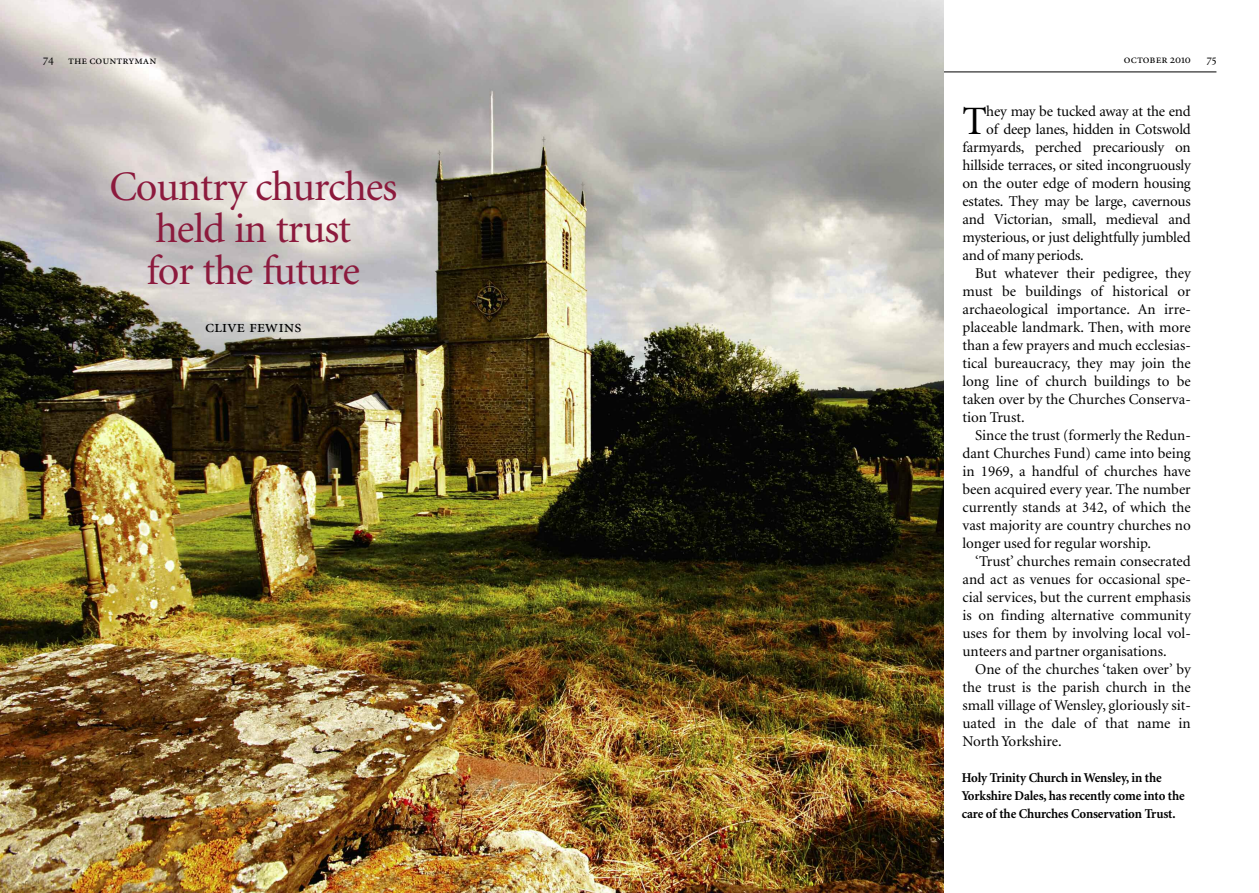
<style>
.page{position:relative;width:1259px;height:893px;background:#fff}
.page>*{position:absolute;margin:0;border:0;box-sizing:border-box;transform-origin:0 0}
.t1{font:42px/42px "Minion";letter-spacing:-.025em;color:#8c1a3d;text-align:center}
.t2{font:40.35px "Minion";color:#000}
.t3{font:18px "Minion Regular SC";letter-spacing:-.02em;color:#000}
.t4{font:15px "Minion";color:#000}
.t5{font:700 13.5px/18px "Minion";letter-spacing:-.01em;color:#000;scale:.95 1}
.t6{font:12px "Minion Regular SC";color:#000}
</style>
<div class="page">
<hr style="left:706px;top:72px;width:510px;height:1px;background:#000">
<img style="left:0;top:0;width:943px;height:893px">
<p class="t6" style="left:43px;top:55px;width:115px">74 the countryman</p>
<p class="t6" style="left:1124px;top:54px;width:69px">october 2010</p>
<p class="t6" style="left:1206px;top:55px;width:11px">75</p>
<h1 class="t1" style="left:109px;top:169px;width:289px">Country churches held in trust<br>for the future</h1>
<p class="t3" style="left:205px;top:319px;width:98px">clive fewins</p>
<h2 class="t2" style="left:962px;top:105px;width:26px">T</h2>
<p class="t4" style="left:986px;top:105px;width:206px">hey may be tucked away at the end</p>
<p class="t4" style="left:986px;top:123px;width:206px">of deep lanes, hidden in Cotswold</p>
<p class="t4" style="left:962px;top:141px;width:230px">farmyards, perched precariously on</p>
<p class="t4" style="left:962px;top:159px;width:230px">hillside terraces, or sited incongruously</p>
<p class="t4" style="left:962px;top:177px;width:230px">on the outer edge of modern housing</p>
<p class="t4" style="left:962px;top:195px;width:230px">estates. They may be large, cavernous</p>
<p class="t4" style="left:962px;top:213px;width:230px">and Victorian, small, medieval and</p>
<p class="t4" style="left:962px;top:231px;width:230px">mysterious, or just delightfully jumbled</p>
<p class="t4" style="left:962px;top:249px;width:123px">and of many periods.</p>
<p class="t4" style="left:975px;top:267px;width:217px">But whatever their pedigree, they</p>
<p class="t4" style="left:962px;top:285px;width:230px">must be buildings of historical or</p>
<p class="t4" style="left:962px;top:303px;width:230px">archaeological importance. An irre-</p>
<p class="t4" style="left:962px;top:321px;width:230px">placeable landmark. Then, with more</p>
<p class="t4" style="left:962px;top:339px;width:230px">than a few prayers and much ecclesias-</p>
<p class="t4" style="left:962px;top:357px;width:230px">tical bureaucracy, they may join the</p>
<p class="t4" style="left:962px;top:375px;width:230px">long line of church buildings to be</p>
<p class="t4" style="left:962px;top:393px;width:230px">taken over by the Churches Conserva-</p>
<p class="t4" style="left:962px;top:411px;width:64px">tion Trust.</p>
<p class="t4" style="left:975px;top:429px;width:217px">Since the trust (formerly the Redun-</p>
<p class="t4" style="left:962px;top:447px;width:230px">dant Churches Fund) came into being</p>
<p class="t4" style="left:962px;top:465px;width:230px">in 1969, a handful of churches have</p>
<p class="t4" style="left:962px;top:483px;width:230px">been acquired every year. The number</p>
<p class="t4" style="left:962px;top:501px;width:230px">currently stands at 342, of which the</p>
<p class="t4" style="left:962px;top:519px;width:230px">vast majority are country churches no</p>
<p class="t4" style="left:962px;top:537px;width:190px">longer used for regular worship.</p>
<p class="t4" style="left:975px;top:555px;width:217px">‘Trust’ churches remain consecrated</p>
<p class="t4" style="left:962px;top:573px;width:230px">and act as venues for occasional spe-</p>
<p class="t4" style="left:962px;top:591px;width:230px">cial services, but the current emphasis</p>
<p class="t4" style="left:962px;top:609px;width:230px">is on finding alternative community</p>
<p class="t4" style="left:962px;top:627px;width:230px">uses for them by involving local vol-</p>
<p class="t4" style="left:962px;top:645px;width:206px">unteers and partner organisations.</p>
<p class="t4" style="left:975px;top:663px;width:217px">One of the churches ‘taken over’ by</p>
<p class="t4" style="left:962px;top:681px;width:230px">the trust is the parish church in the</p>
<p class="t4" style="left:962px;top:699px;width:230px">small village of Wensley, gloriously sit-</p>
<p class="t4" style="left:962px;top:717px;width:230px">uated in the dale of that name in</p>
<p class="t4" style="left:962px;top:735px;width:101px">NorthYorkshire.</p>
<p class="t5" style="left:961px;top:770px;width:236px">Holy Trinity Church in Wensley, in the<br>Yorkshire Dales, has recently come into the care of the Churches Conservation Trust.</p>
</div>
